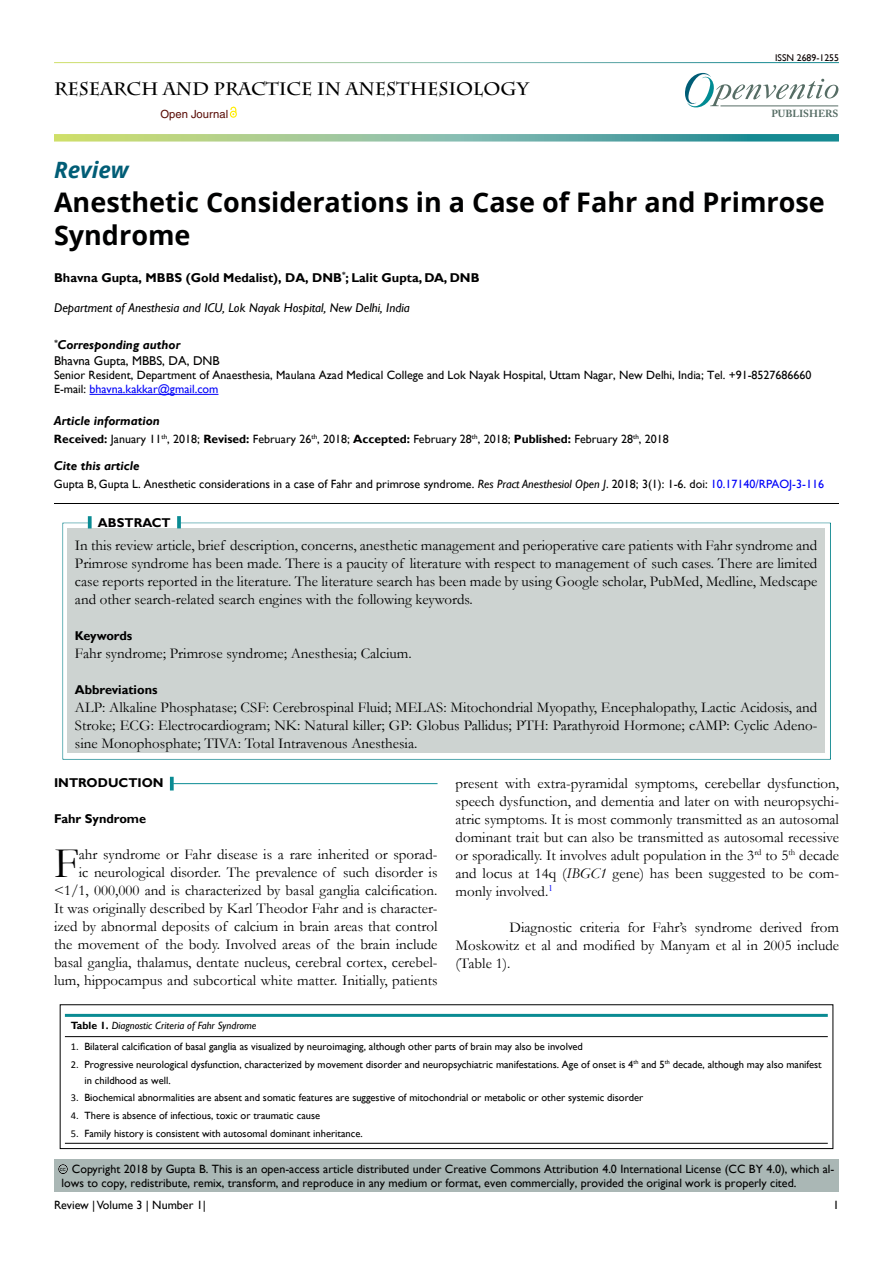
<style>
.page{position:relative;width:893px;height:1263px;background:#fff}
.page>*{position:absolute;margin:0;border:0;box-sizing:border-box;transform-origin:0 0}
.t1{font:43.8px "Garamond";color:#000}
.t2{font:700 27px/32.4px "Open Sans";color:#000101}
.t3{font:italic 700 22.5px "Open Sans";color:#015d76}
.t4{font:700 18px "Charlemagne Std";color:#000}
.t5{font:15px/18px "Garamond";color:#000;text-align:justify}
.t6{font:italic 12.75px "Gill Sans";color:#000101}
.t7{font:700 12.75px "Gill Sans";color:#000101}
.t8{font:700 12.75px "Gill Sans";color:#000}
.t9{font:12.75px/15.3px "Gill Sans";color:#000101}
.t10{font:italic 700 12.75px "Gill Sans";color:#000101}
.t11{font:italic 700 12.75px "Gill Sans";color:#000}
.t12{font:12px/14.4px "Gill Sans";color:#000101}
.t13{font:12px/14.4px "Gill Sans";color:#000}
.t14{font:11.25px "Helvetica LT Std";color:#580b05}
.t15{font:10.5px/15.8px "Gill Sans";color:#000}
.t16{font:italic 10.5px "Gill Sans";color:#000}
.t17{font:700 10.2px "Adobe Caslon Pro";color:#566d65}
.t18{font:9.75px "Gill Sans";color:#0a0000}
.t19{font:5.7px "Arial";color:#000}
.s1{font-weight:700;font-style:italic}
.s2{color:#0000fa}
.s3{font-weight:700}
.s4{font-style:italic}
.s5{font-weight:700;font-style:normal}
.s6{font-family:"Calibri"}
</style>
<div class="page">
<svg style="left:685px;top:73px;width:153px;height:35px"></svg>
<hr style="left:720px;top:106px;width:118px;height:1px;background:#566d65">
<svg style="left:54px;top:134px;width:785px;height:8px;background:#83bb9d"></svg>
<svg style="left:230px;top:106px;width:6px;height:11px"></svg>
<div style="left:60px;top:1004px;width:773px;height:145px;border:1px solid #000"></div>
<hr style="left:89px;top:394px;width:129px;height:1px;background:#0000fa">
<div style="left:42px;top:492px;width:810px;height:13px;background:#f9f2f3;opacity:.75"></div>
<div style="left:54px;top:1159px;width:785px;height:33px;background:#aab7b5"></div>
<div style="left:45px;top:1151px;width:38px;height:24px;background:#f9f2f3;opacity:.75"></div>
<div style="left:50px;top:512px;width:794px;height:249px;background:#f9f2f3;opacity:.75"></div>
<svg style="left:88px;top:516px;width:4px;height:12px"></svg>
<svg style="left:177px;top:516px;width:4px;height:12px"></svg>
<hr style="left:65px;top:1036px;width:763px;height:1px;background:#000">
<hr style="left:65px;top:1143px;width:763px;height:1px;background:#000">
<hr style="left:65px;top:1014px;width:763px;height:3px;background:#0a8b93">
<hr style="left:173px;top:783px;width:265px;height:1px;background:#0a8b93">
<svg style="left:170px;top:777px;width:4px;height:13px"></svg>
<p class="t4" style="left:54px;top:79px;width:476px">RESEARCH AND PRACTICE IN ANESTHESIOLOGY</p>
<h3 class="t3" style="left:54px;top:154px;width:76px">Review</h3>
<p class="t14" style="left:160px;top:108px;width:69px">Open Journal</p>
<p class="t18" style="left:775px;top:52px;width:65px">ISSN 2689-1255</p>
<p class="t17" style="left:771px;top:108px;width:69px">PUBLISHERS</p>
<h2 class="t2" style="left:54px;top:185px;width:772px">Anesthetic Considerations in a Case of Fahr and Primrose<br>Syndrome</h2>
<p class="t7" style="left:54px;top:270px;width:427px">Bhavna Gupta, MBBS (Gold Medalist), DA, DNB<sup>*</sup>; Lalit Gupta, DA, DNB</p>
<p class="t6" style="left:54px;top:300px;width:357px">Department of Anesthesia and ICU, Lok Nayak Hospital, New Delhi, India</p>
<p class="t9" style="left:54px;top:338px;width:167px"><sup>*</sup><span class="s1">Corresponding author<br></span>Bhavna Gupta, MBBS, DA, DNB</p>
<p class="t12" style="left:54px;top:368px;width:759px">Senior Resident, Department of Anaesthesia, Maulana Azad Medical College and Lok Nayak Hospital, Uttam Nagar, New Delhi, India; Tel. +91-8527686660<br>E-mail: <span class="s2">bhavna.kakkar@gmail.com</span></p>
<p class="t10" style="left:54px;top:413px;width:108px">Article information</p>
<p class="t12" style="left:54px;top:432px;width:616px"><span class="s3">Received:</span> January 11<sup>th</sup>, 2018; <span class="s3">Revised:</span> February 26<sup>th</sup>, 2018; <span class="s3">Accepted:</span> February 28<sup>th</sup>, 2018; <span class="s3">Published:</span> February 28<sup>th</sup>, 2018</p>
<p class="t11" style="left:54px;top:458px;width:87px">Cite this article</p>
<p class="t12" style="left:54px;top:477px;width:772px">Gupta B, Gupta L. Anesthetic considerations in a case of Fahr and primrose syndrome. <span class="s4">Res Pract Anesthesiol Open J</span>. 2018; 3(1): 1-6. doi: <span class="s2">10.17140/RPAOJ-3-116</span></p>
<p class="t8" style="left:98px;top:515px;width:74px">ABSTRACT</p>
<p class="t5" style="left:75px;top:536px;width:744px">In this review article, brief description, concerns, anesthetic management and perioperative care patients with Fahr syndrome and Primrose syndrome has been made. There is a paucity of literature with respect to management of such cases. There are limited case reports reported in the literature. The literature search has been made by using Google scholar, PubMed, Medline, Medscape and other search-related search engines with the following keywords.</p>
<p class="t8" style="left:75px;top:628px;width:59px">Keywords</p>
<p class="t5" style="left:75px;top:644px;width:338px">Fahr syndrome; Primrose syndrome; Anesthesia; Calcium.</p>
<p class="t8" style="left:75px;top:682px;width:84px">Abbreviations</p>
<p class="t5" style="left:75px;top:698px;width:744px">ALP: Alkaline Phosphatase; CSF: Cerebrospinal Fluid; MELAS: Mitochondrial Myopathy, Encephalopathy, Lactic Acidosis, and Stroke; ECG: Electrocardiogram; NK: Natural killer; GP: Globus Pallidus; PTH: Parathyroid Hormone; cAMP: Cyclic Adeno&shy;sine Monophosphate; TIVA: Total Intravenous Anesthesia.</p>
<p class="t8" style="left:54px;top:775px;width:111px">INTRODUCTION</p>
<p class="t8" style="left:54px;top:811px;width:94px">Fahr Syndrome</p>
<h1 class="t1" style="left:54px;top:834px;width:26px">F</h1>
<p class="t5" style="left:456px;top:774px;width:385px">present with extra-pyramidal symptoms, cerebellar dysfunction, speech dysfunction, and dementia and later on with neuropsychi&shy;atric symptoms. It is most commonly transmitted as an autosomal dominant trait but can also be transmitted as autosomal recessive or sporadically. It involves adult population in the 3<sup>rd</sup> to 5<sup>th</sup> decade and locus at 14q (<span class="s4">IBGC1</span> gene) has been suggested to be com&shy;monly involved.<sup>1</sup></p>
<p class="t5" style="left:456px;top:918px;width:385px;text-indent:54px">Diagnostic criteria for Fahr’s syndrome derived from Moskowitz et al and modified by Manyam et al in 2005 include (Table 1).</p>
<p class="t5" style="left:54px;top:845px;width:385px;text-align:right">ahr syndrome or Fahr disease is a rare inherited or sporad-<br>ic neurological disorder. The prevalence of such disorder is &lt;1/1, 000,000 and is characterized by basal ganglia calcification.<br>It was originally described by Karl Theodor Fahr and is character&shy;ized by abnormal deposits of calcium in brain areas that control the movement of the body. Involved areas of the brain include basal ganglia, thalamus, dentate nucleus, cerebral cortex, cerebel&shy;lum, hippocampus and subcortical white matter. Initially, patients</p>
<p class="t16" style="left:71px;top:1019px;width:187px"><span class="s5">Table 1.</span> Diagnostic Criteria of Fahr Syndrome</p>
<p class="t15" style="left:71px;top:1039px;width:514px"><span class="s6">1.</span> Bilateral calcification of basal ganglia as visualized by neuroimaging, although other parts of brain may also be involved</p>
<p class="t15" style="left:84px;top:1056px;width:739px;text-indent:-13px"><span class="s6">2.</span> Progressive neurological dysfunction, characterized by movement disorder and neuropsychiatric manifestations. Age of onset is 4<sup>th</sup> and 5<sup>th</sup> decade, although may also manifest in childhood as well.</p>
<p class="t15" style="left:71px;top:1090px;width:574px"><span class="s6">3.</span> Biochemical abnormalities are absent and somatic features are suggestive of mitochondrial or metabolic or other systemic disorder</p>
<p class="t15" style="left:71px;top:1108px;width:251px"><span class="s6">4.</span> There is absence of infectious, toxic or traumatic cause</p>
<p class="t15" style="left:71px;top:1126px;width:293px"><span class="s6">5.</span> Family history is consistent with autosomal dominant inheritance.</p>
<p class="t13" style="left:62px;top:1162px;width:774px;text-indent:10px">Copyright 2018 by Gupta B. This is an open-access article distributed under Creative Commons Attribution 4.0 International License (CC BY 4.0), which al&shy;lows to copy, redistribute, remix, transform, and reproduce in any medium or format, even commercially, provided the original work is properly cited.</p>
<p class="t19" style="left:60px;top:1165px;width:7px">cc</p>
<p class="t13" style="left:54px;top:1198px;width:153px">Review | Volume 3 | Number 1|</p>
<p class="t13" style="left:833px;top:1198px;width:7px">1</p>
</div>
